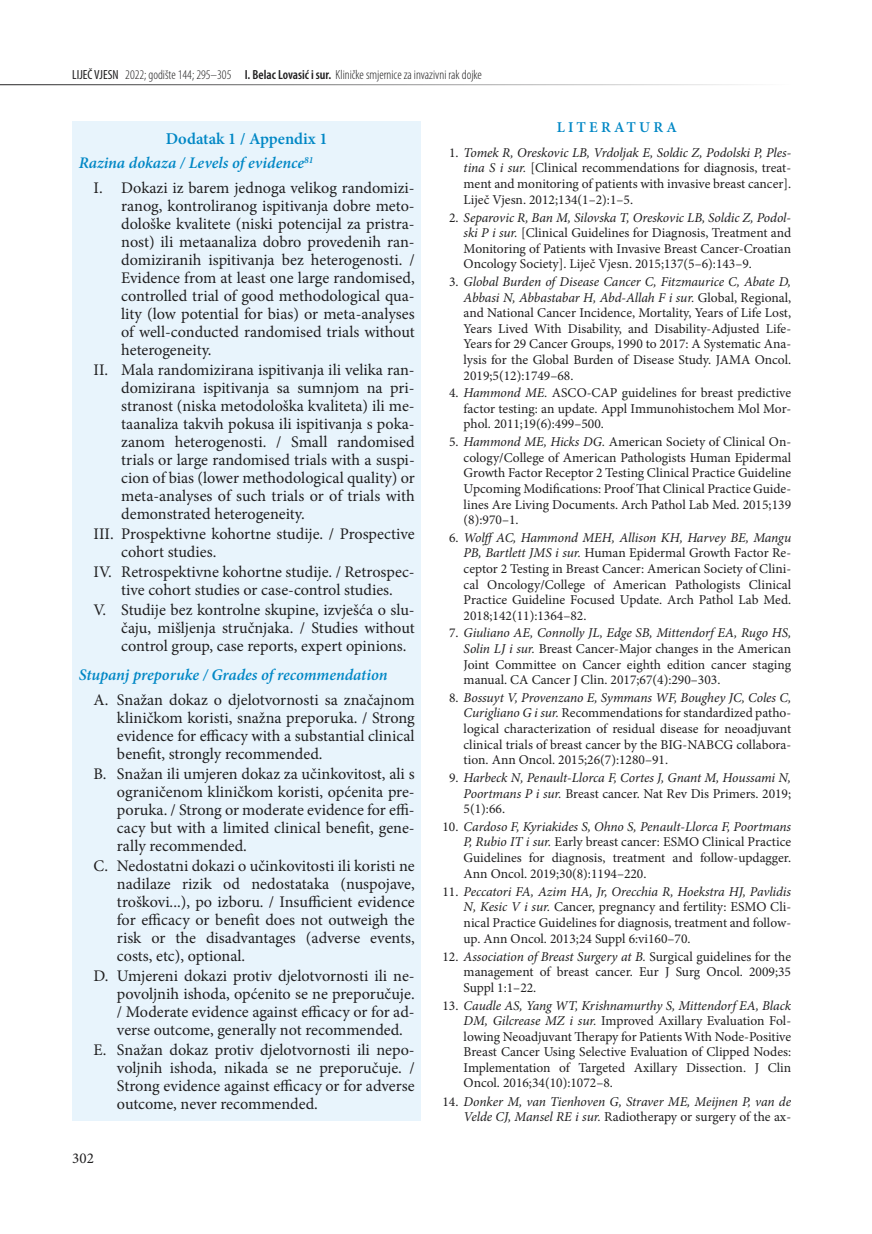
<style>
.page{position:relative;width:872px;height:1234px;background:#fff}
.page>*{position:absolute;margin:0;border:0;box-sizing:border-box;transform-origin:0 0}
.t1{font:600 16.5px "Minion Pro";color:#0087c5}
.t2{font:16.2px/18px "Minion Pro";color:#1f1e1f;text-align:justify}
.t3{font:italic 600 16.2px "Minion Pro";letter-spacing:-.005em;color:#0087c5}
.t4{font:600 15px "Minion Pro";letter-spacing:.21em;color:#0087c5}
.t5{font:15px "Minion Pro";color:#1f1e1f}
.t6{font:13.5px/15.6px "Minion Pro";color:#1f1e1f;text-align:justify}
.t7{font:italic 13.5px/15.6px "Minion Pro";letter-spacing:-.01em;color:#1f1e1f;text-align:justify}
.t8{font:300 condensed 13.2px "Myriad Pro";color:#1f1e1f}
.s1{font-weight:400}
.s2{font-weight:600}
.s3{font-weight:600;font-style:italic;color:#0087c5}
.s4{font-style:italic}
.s5{font-style:normal}
</style>
<div class="page">
<hr style="left:0;top:84px;width:791px;height:1px;background:#1f1e1f">
<div style="left:72px;top:121px;width:349px;height:999px;background:#e8f4fc"></div>
<p class="t8" style="left:72px;top:67px;width:411px"><span class="s1">LIJEČ VJESN</span> 2022; godište 144; 295–305 <span class="s2">I. Belac Lovasić i sur.</span> Kliničke smjernice za invazivni rak dojke</p>
<p class="t1" style="left:166px;top:127px;width:163px">Dodatak 1 / Appendix 1</p>
<p class="t2" style="left:94px;top:151px;width:323px;line-height:24.5px;text-indent:-15px"><span class="s3">Razina dokaza / Levels of evidence</span><sup>81<br></sup>I. Dokazi iz barem jednoga velikog randomizi-</p>
<p class="t2" style="left:121px;top:196px;width:295px">ranog, kontroliranog ispitivanja dobre meto&shy;dološke kvalitete (niski potencijal za pristra&shy;nost) ili metaanaliza dobro provedenih ran&shy;domiziranih ispitivanja bez heterogenosti. / Evidence from at least one large randomised, controlled trial of good methodological qua&shy;lity (low potential for bias) or meta-analyses of well-conducted randomised trials without heterogeneity.</p>
<p class="t2" style="left:121px;top:361px;width:295px;text-indent:-28px">II. Mala randomizirana ispitivanja ili velika ran&shy;domizirana ispitivanja sa sumnjom na pri&shy;stranost (niska metodološka kvaliteta) ili me&shy;taanaliza takvih pokusa ili ispitivanja s poka&shy;zanom heterogenosti. / Small randomised trials or large randomised trials with a suspi&shy;cion of bias (lower methodological quality) or meta-analyses of such trials or of trials with demonstrated heterogeneity.</p>
<p class="t2" style="left:121px;top:525px;width:295px;text-indent:-28px">III. Prospektivne kohortne studije. / Prospective cohort studies.</p>
<p class="t2" style="left:94px;top:563px;width:323px;text-align:center">IV. Retrospektivne kohortne studije. / Retrospec&shy;tive cohort studies or case-control studies.</p>
<p class="t2" style="left:121px;top:601px;width:295px;text-indent:-28px">V. Studije bez kontrolne skupine, izvješća o slu&shy;čaju, mišljenja stručnjaka. / Studies without control group, case reports, expert opinions.</p>
<p class="t3" style="left:79px;top:663px;width:310px">Stupanj preporuke / Grades of recommendation</p>
<p class="t2" style="left:117px;top:690px;width:299px;text-indent:-23px">A. Snažan dokaz o djelotvornosti sa značajnom kliničkom koristi, snažna preporuka. / Strong evidence for efficacy with a substantial clinical benefit, strongly recommended.</p>
<p class="t2" style="left:117px;top:764px;width:299px;text-indent:-23px">B. Snažan ili umjeren dokaz za učinkovitost, ali s ograničenom kliničkom koristi, općenita pre&shy;poruka. / Strong or moderate evidence for effi&shy;cacy but with a limited clinical benefit, gene&shy;rally recommended.</p>
<p class="t2" style="left:117px;top:856px;width:299px;text-indent:-23px">C. Nedostatni dokazi o učinkovitosti ili koristi ne nadilaze rizik od nedostataka (nuspojave, troškovi...), po izboru. / Insufficient evidence for efficacy or benefit does not outweigh the risk or the disadvantages (adverse events, costs, etc), optional.</p>
<p class="t2" style="left:117px;top:966px;width:299px;text-indent:-23px">D. Umjereni dokazi protiv djelotvornosti ili ne&shy;povoljnih ishoda, općenito se ne preporučuje. / Moderate evidence against efficacy or for ad&shy;verse outcome, generally not recommended.</p>
<p class="t2" style="left:117px;top:1040px;width:299px;text-indent:-23px">E. Snažan dokaz protiv djelotvornosti ili nepo&shy;voljnih ishoda, nikada se ne preporučuje. / Strong evidence against efficacy or for adverse outcome, never recommended.</p>
<p class="t5" style="left:72px;top:1147px;width:23px">302</p>
<p class="t4" style="left:556px;top:117px;width:46px">Litera</p>
<p class="t4" style="left:626px;top:117px;width:40px">tura</p>
<p class="t6" style="left:463px;top:144px;width:329px;text-indent:-15px">1. <span class="s4">Tomek R, Oreskovic LB, Vrdoljak E, Soldic Z, Podolski P, Ples&shy;tina S i sur.</span> [Clinical recommendations for diagnosis, treat&shy;ment and monitoring of patients with invasive breast cancer].<br>Liječ Vjesn. 2012;134(1–2):1–5.</p>
<p class="t6" style="left:463px;top:210px;width:329px;text-indent:-15px">2. <span class="s4">Separovic R, Ban M, Silovska T, Oreskovic LB, Soldic Z, Podol&shy;ski P i sur.</span> [Clinical Guidelines for Diagnosis, Treatment and Monitoring of Patients with Invasive Breast Cancer-Croatian Oncology Society]. Liječ Vjesn. 2015;137(5–6):143–9.</p>
<p class="t6" style="left:463px;top:274px;width:329px;text-indent:-15px">3. <span class="s4">Global Burden of Disease Cancer C, Fitzmaurice C, Abate D, Abbasi N, Abbastabar H, Abd-Allah F i sur.</span> Global, Regional, and National Cancer Incidence, Mortality, Years of Life Lost, Years Lived With Disability, and Disability-Adjusted Life-Years for 29 Cancer Groups, 1990 to 2017: A Systematic Ana&shy;lysis for the Global Burden of Disease Study. JAMA Oncol.<br>2019;5(12):1749–68.</p>
<p class="t6" style="left:463px;top:385px;width:329px;text-indent:-15px">4. <span class="s4">Hammond ME.</span> ASCO-CAP guidelines for breast predictive factor testing: an update. Appl Immunohistochem Mol Mor&shy;phol. 2011;19(6):499–500.</p>
<p class="t6" style="left:463px;top:434px;width:329px;text-indent:-15px">5. <span class="s4">Hammond ME, Hicks DG.</span> American Society of Clinical On&shy;cology/College of American Pathologists Human Epidermal Growth Factor Receptor 2 Testing Clinical Practice Guideline Upcoming Modifications: Proof That Clinical Practice Guide&shy;lines Are Living Documents. Arch Pathol Lab Med. 2015;139 (8):970–1.</p>
<p class="t6" style="left:463px;top:529px;width:329px;text-indent:-15px">6. <span class="s4">WolffAC, Hammond MEH, Allison KH, Harvey BE, Mangu PB, Bartlett JMS i sur.</span> Human Epidermal Growth Factor Re&shy;ceptor 2 Testing in Breast Cancer: American Society of Clini&shy;cal Oncology/College of American Pathologists Clinical Practice Guideline Focused Update. Arch Pathol Lab Med.<br>2018;142(11):1364–82.</p>
<p class="t6" style="left:463px;top:625px;width:329px;text-indent:-15px">7. <span class="s4">Giuliano AE, Connolly JL, Edge SB, Mittendorf EA, Rugo HS, Solin LJ i sur.</span> Breast Cancer-Major changes in the American Joint Committee on Cancer eighth edition cancer staging manual. CA Cancer J Clin. 2017;67(4):290–303.</p>
<p class="t6" style="left:463px;top:689px;width:329px;text-indent:-15px">8. <span class="s4">Bossuyt V, Provenzano E, Symmans WF, Boughey JC, Coles C, Curigliano G i sur.</span> Recommendations for standardized patho&shy;logical characterization of residual disease for neoadjuvant clinical trials of breast cancer by the BIG-NABCG collabora&shy;tion. Ann Oncol. 2015;26(7):1280–91.</p>
<p class="t7" style="left:463px;top:769px;width:329px;text-indent:-15px"><span class="s5">9.</span> Harbeck N, Penault-Llorca F, Cortes J, Gnant M, Houssami N, Poortmans P i sur. <span class="s5">Breast cancer. Nat Rev Dis Primers. 2019; 5(1):66.</span></p>
<p class="t6" style="left:463px;top:818px;width:329px;text-indent:-21px">10. <span class="s4">Cardoso F, Kyriakides S, Ohno S, Penault-Llorca F, Poortmans P, Rubio IT i sur.</span> Early breast cancer: ESMO Clinical Practice Guidelines for diagnosis, treatment and follow-updagger.<br>Ann Oncol. 2019;30(8):1194–220.</p>
<p class="t6" style="left:463px;top:883px;width:329px;text-indent:-21px">11. <span class="s4">Peccatori FA, Azim HA, Jr, Orecchia R, Hoekstra HJ, Pavlidis N, Kesic V i sur.</span> Cancer, pregnancy and fertility: ESMO Cli&shy;nical Practice Guidelines for diagnosis, treatment and follow&shy;up. Ann Oncol. 2013;24 Suppl 6:vi160–70.</p>
<p class="t6" style="left:463px;top:948px;width:329px;text-indent:-21px">12. <span class="s4">Association of Breast Surgery at B.</span> Surgical guidelines for the management of breast cancer. Eur J Surg Oncol. 2009;35<br>Suppl 1:1–22.</p>
<p class="t6" style="left:463px;top:997px;width:329px;text-indent:-21px">13. <span class="s4">Caudle AS, Yang WT, Krishnamurthy S, Mittendorf EA, Black DM, Gilcrease MZ i sur.</span> Improved Axillary Evaluation Fol&shy;lowing Neoadjuvant Therapy for Patients With Node-Positive Breast Cancer Using Selective Evaluation of Clipped Nodes:<br>Implementation of Targeted Axillary Dissection. J Clin Oncol. 2016;34(10):1072–8.</p>
<p class="t7" style="left:442px;top:1092px;width:350px;text-align:right"><span class="s5">14.</span> Donker M, van Tienhoven G, Straver ME, Meijnen P, van de<br>Velde CJ, Mansel RE i sur. <span class="s5">Radiotherapy or surgery of the ax-</span></p>
</div>
